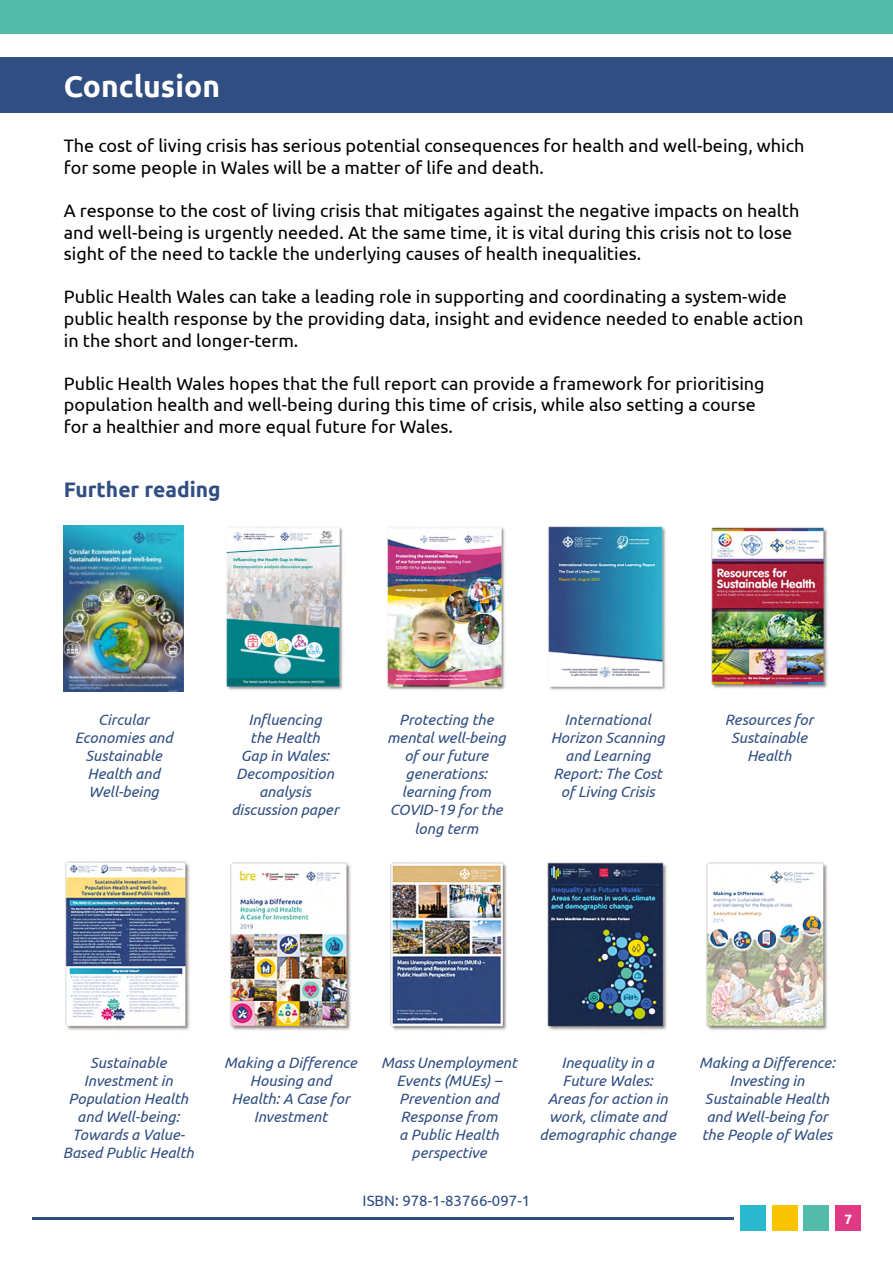
<style>
.page{position:relative;width:893px;height:1263px;background:#fff}
.page>*{position:absolute;margin:0;border:0;box-sizing:border-box;transform-origin:0 0}
.t1{font:700 30px "Ubuntu";color:#fff}
.t2{font:700 21px "Ubuntu";color:#304e82}
.t3{font:18px/21.6px "Ubuntu";color:#000}
.t4{font:italic 15px/18px "Ubuntu";color:#304e82;text-align:center}
.t5{font:15px "Ubuntu";color:#304e82}
.t6{font:700 13.5px "Ubuntu";color:#fff}
</style>
<div class="page">
<div style="left:804px;top:1205px;width:25px;height:26px;background:#54bbab"></div>
<div style="left:836px;top:1205px;width:25px;height:26px;background:#e13983"></div>
<div style="left:772px;top:1205px;width:25px;height:26px;background:#fac400"></div>
<div style="left:740px;top:1205px;width:25px;height:26px;background:#29b8ce"></div>
<hr style="left:32px;top:1217px;width:701px;height:2px;background:#304e82">
<div style="left:0;top:0;width:893px;height:34px;background:#54bbab"></div>
<div style="left:0;top:57px;width:893px;height:56px;background:#304e82"></div>
<img style="left:65px;top:861px;width:125px;height:170px">
<img style="left:228px;top:862px;width:123px;height:169px">
<img style="left:390px;top:860px;width:117px;height:171px">
<img style="left:226px;top:526px;width:117px;height:164px">
<img style="left:64px;top:525px;width:120px;height:166px">
<img style="left:386px;top:527px;width:120px;height:164px">
<img style="left:548px;top:526px;width:118px;height:164px">
<img style="left:709px;top:525px;width:120px;height:164px">
<img style="left:547px;top:862px;width:120px;height:169px">
<img style="left:706px;top:862px;width:122px;height:169px">
<h1 class="t1" style="left:64px;top:68px;width:158px">Conclusion</h1>
<p class="t3" style="left:64px;top:134px;width:742px">The cost of living crisis has serious potential consequences for health and well-being, which for some people in Wales will be a matter of life and death.</p>
<p class="t3" style="left:64px;top:199px;width:737px">A response to the cost of living crisis that mitigates against the negative impacts on health and well-being is urgently needed. At the same time, it is vital during this crisis not to lose sight of the need to tackle the underlying causes of health inequalities.</p>
<p class="t3" style="left:64px;top:286px;width:741px">Public Health Wales can take a leading role in supporting and coordinating a system-wide public health response by the providing data, insight and evidence needed to enable action in the short and longer-term.</p>
<p class="t3" style="left:64px;top:372px;width:702px">Public Health Wales hopes that the full report can provide a framework for prioritising population health and well-being during this time of crisis, while also setting a course for a healthier and more equal future for Wales.</p>
<p class="t2" style="left:64px;top:477px;width:158px">Further reading</p>
<p class="t4" style="left:75px;top:711px;width:99px">Circular<br>Economies and<br>Sustainable<br>Health and<br>Well-being</p>
<p class="t4" style="left:387px;top:711px;width:120px">Protecting the mental well-being of our future generations: learning from<br>COVID-19 for the long term</p>
<p class="t4" style="left:551px;top:711px;width:115px">International<br>Horizon Scanning and Learning<br>Report: The Cost of Living Crisis</p>
<p class="t4" style="left:725px;top:711px;width:90px">Resources for<br>Sustainable<br>Health</p>
<p class="t4" style="left:231px;top:711px;width:109px">Influencing<br>the Health<br>Gap in Wales:<br>Decomposition analysis discussion paper</p>
<p class="t4" style="left:63px;top:1053px;width:132px">Sustainable<br>Investment in<br>Population Health and Well-being:<br>Towards a Value-<br>Based Public Health</p>
<p class="t4" style="left:224px;top:1053px;width:134px">Making a Difference<br>Housing and<br>Health: A Case for<br>Investment</p>
<p class="t4" style="left:381px;top:1053px;width:137px">Mass Unemployment<br>Events (MUEs) –<br>Prevention and<br>Response from<br>a Public Health perspective</p>
<p class="t4" style="left:539px;top:1053px;width:138px">Inequality in a<br>Future Wales:<br>Areas for action in work, climate and demographic change</p>
<p class="t4" style="left:699px;top:1053px;width:137px">Making a Difference:<br>Investing in<br>Sustainable Health and Well-being for the People of Wales</p>
<p class="t5" style="left:363px;top:1191px;width:169px">ISBN: 978-1-83766-097-1</p>
<p class="t6" style="left:844px;top:1210px;width:9px">7</p>
</div>
